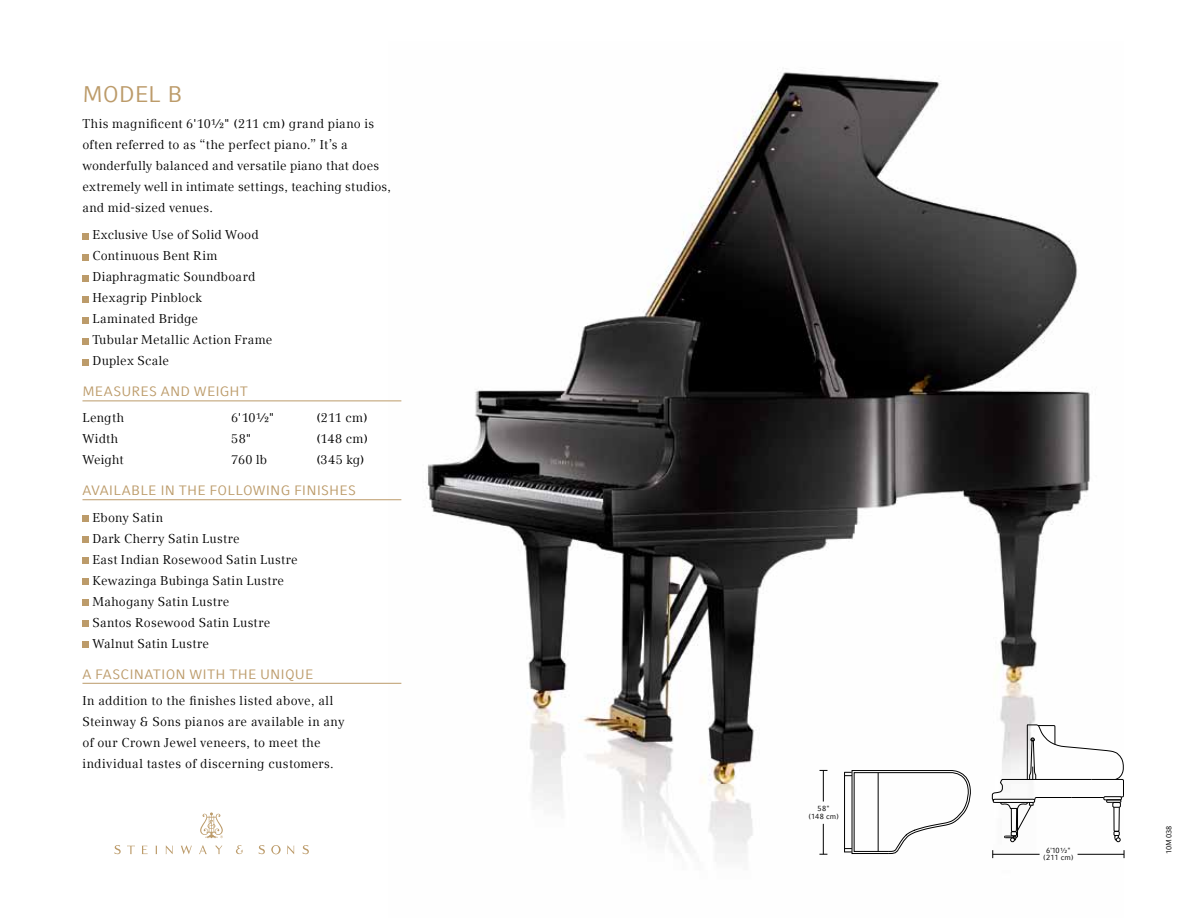
<style>
.page{position:relative;width:1188px;height:918px;background:#fff}
.page>*{position:absolute;margin:0;border:0;box-sizing:border-box;transform-origin:0 0}
.t1{font:22.5px "Compatil Fact LT Com";letter-spacing:-.01em;color:#bc9b6a}
.t2{font:13.5px "Compatil Fact LT Com";letter-spacing:.01em;color:#bc9b6a}
.t3{font:12.75px/21px "Compatil Text LT Com";letter-spacing:.02em;color:#000}
.t4{font:7.5px/7.5px "Compatil Fact LT Com";letter-spacing:.03em;color:#000;text-align:center}
</style>
<div class="page">
<img style="left:389px;top:69px;width:735px;height:790px">
<svg style="left:215px;top:846px;width:7px;height:8px"></svg>
<svg style="left:199px;top:845px;width:8px;height:9px"></svg>
<svg style="left:181px;top:845px;width:11px;height:9px"></svg>
<svg style="left:166px;top:845px;width:7px;height:9px"></svg>
<svg style="left:142px;top:846px;width:6px;height:8px"></svg>
<svg style="left:127px;top:846px;width:8px;height:8px"></svg>
<svg style="left:114px;top:845px;width:7px;height:9px"></svg>
<svg style="left:259px;top:845px;width:6px;height:9px"></svg>
<svg style="left:303px;top:845px;width:6px;height:9px"></svg>
<svg style="left:287px;top:845px;width:7px;height:9px"></svg>
<svg style="left:271px;top:845px;width:10px;height:9px"></svg>
<svg style="left:236px;top:845px;width:7px;height:9px"></svg>
<svg style="left:200px;top:812px;width:23px;height:26px"></svg>
<div style="left:82px;top:233px;width:7px;height:6px;background:#bc9b6a"></div>
<div style="left:82px;top:254px;width:7px;height:6px;background:#bc9b6a"></div>
<div style="left:82px;top:275px;width:7px;height:6px;background:#bc9b6a"></div>
<div style="left:82px;top:296px;width:7px;height:6px;background:#bc9b6a"></div>
<div style="left:82px;top:317px;width:7px;height:6px;background:#bc9b6a"></div>
<div style="left:82px;top:338px;width:7px;height:6px;background:#bc9b6a"></div>
<div style="left:82px;top:359px;width:7px;height:6px;background:#bc9b6a"></div>
<div style="left:82px;top:515px;width:7px;height:7px;background:#bc9b6a"></div>
<div style="left:82px;top:536px;width:7px;height:7px;background:#bc9b6a"></div>
<div style="left:82px;top:557px;width:7px;height:7px;background:#bc9b6a"></div>
<div style="left:82px;top:578px;width:7px;height:7px;background:#bc9b6a"></div>
<div style="left:82px;top:599px;width:7px;height:7px;background:#bc9b6a"></div>
<div style="left:82px;top:620px;width:7px;height:7px;background:#bc9b6a"></div>
<div style="left:82px;top:641px;width:7px;height:7px;background:#bc9b6a"></div>
<hr style="left:82px;top:683px;width:319px;height:1px;background:#bc9b6a">
<hr style="left:82px;top:401px;width:319px;height:1px;background:#bc9b6a">
<hr style="left:82px;top:499px;width:319px;height:1px;background:#bc9b6a">
<hr style="left:993px;top:854px;width:47px;height:1px;background:#000">
<hr style="left:1078px;top:854px;width:46px;height:1px;background:#000">
<svg style="left:844px;top:770px;width:127px;height:84px"></svg>
<svg style="left:992px;top:725px;width:132px;height:119px"></svg>
<hr style="left:823px;top:824px;width:1px;height:30px;background:#000">
<hr style="left:823px;top:771px;width:1px;height:31px;background:#000">
<h1 class="t1" style="left:82px;top:81px;width:97px">MODEL B</h1>
<p class="t3" style="left:82px;top:114px;width:310px">This magnificent 6'10½" (211 cm) grand piano is often referred to as “the perfect piano.” It’s a wonderfully balanced and versatile piano that does extremely well in intimate settings, teaching studios, and mid-sized venues.</p>
<p class="t3" style="left:92px;top:225px;width:181px">Exclusive Use of Solid Wood<br>Continuous Bent Rim<br>Diaphragmatic Soundboard<br>Hexagrip Pinblock<br>Laminated Bridge<br>Tubular Metallic Action Frame<br>Duplex Scale</p>
<p class="t2" style="left:82px;top:384px;width:167px">MEASURES AND WEIGHT</p>
<p class="t3" style="left:82px;top:408px;width:43px">Length</p>
<p class="t3" style="left:231px;top:408px;width:45px">6'10½"</p>
<p class="t3" style="left:316px;top:408px;width:53px">(211 cm)</p>
<p class="t3" style="left:82px;top:429px;width:37px">Width</p>
<p class="t3" style="left:231px;top:429px;width:22px">58"</p>
<p class="t3" style="left:316px;top:429px;width:53px">(148 cm)</p>
<p class="t3" style="left:82px;top:450px;width:43px">Weight</p>
<p class="t3" style="left:231px;top:450px;width:37px">760 lb</p>
<p class="t3" style="left:316px;top:450px;width:50px">(345 kg)</p>
<p class="t2" style="left:82px;top:483px;width:273px">AVAILABLE IN THE FOLLOWING FINISHES</p>
<p class="t3" style="left:92px;top:507px;width:207px">Ebony Satin<br>Dark Cherry Satin Lustre<br>East Indian Rosewood Satin Lustre<br>Kewazinga Bubinga Satin Lustre<br>Mahogany Satin Lustre<br>Santos Rosewood Satin Lustre<br>Walnut Satin Lustre</p>
<p class="t2" style="left:82px;top:666px;width:22px">A FAS</p>
<p class="t2" style="left:121px;top:666px;width:194px">CINATION WITH THE UNIQUE</p>
<p class="t3" style="left:82px;top:690px;width:264px">In addition to the finishes listed above, all Steinway &amp; Sons pianos are available in any of our Crown Jewel veneers, to meet the individual tastes of discerning customers.</p>
<p class="t4" style="left:808px;top:805px;width:32px">58"<br>(148 CM)</p>
<p class="t4" style="left:1043px;top:846px;width:32px">6'10½" (211 CM)</p>
<p class="t4" style="left:1165px;top:854px;width:30px;rotate:-90deg">10M038</p>
</div>
